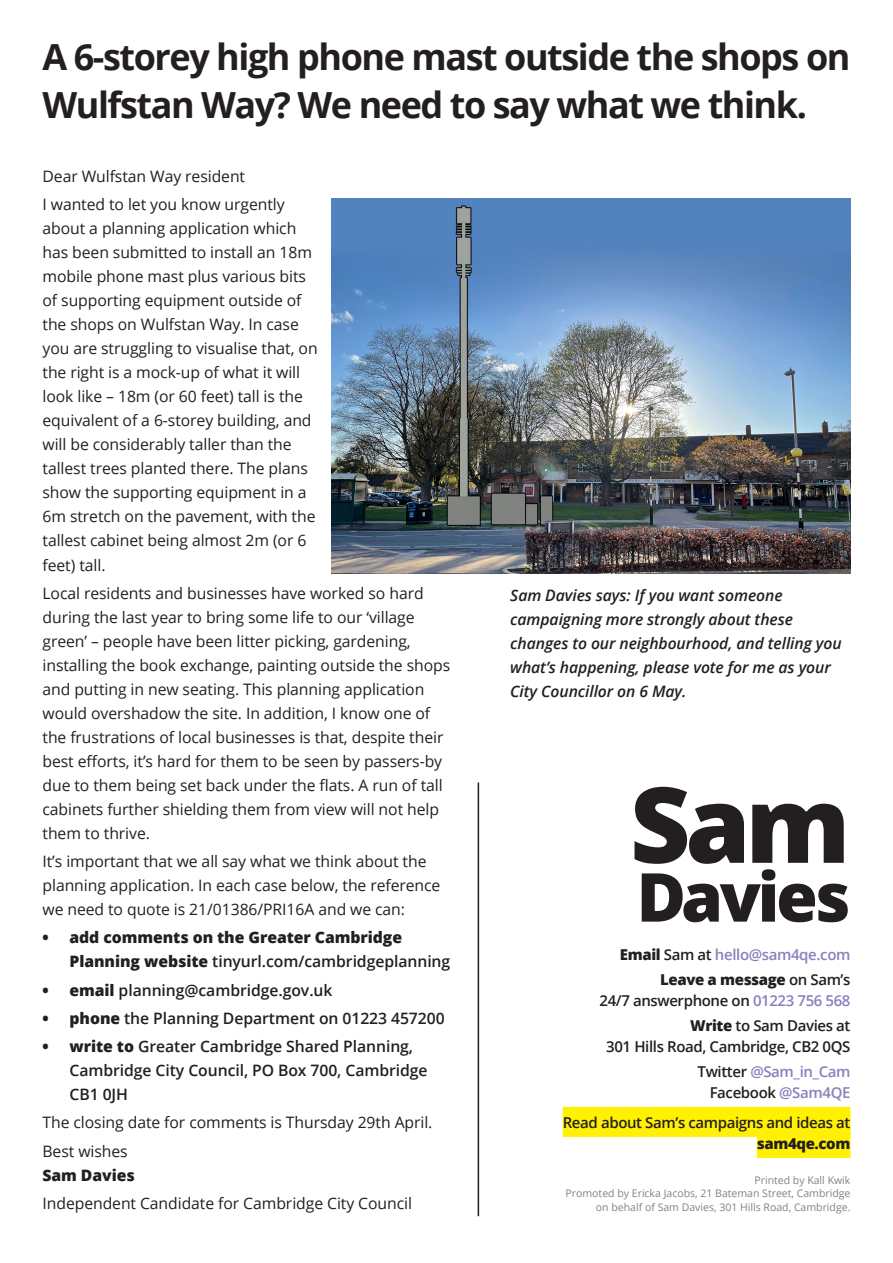
<style>
.page{position:relative;width:893px;height:1263px;background:#fff}
.page>*{position:absolute;margin:0;border:0;box-sizing:border-box;transform-origin:0 0}
.t1{font:800 105px "Open Sans";color:#231f20}
.t2{font:800 67.5px "Open Sans";letter-spacing:-.05em;color:#231f20}
.t3{font:700 36px/48px "Open Sans";letter-spacing:-.04em;color:#231f20}
.t4{font:15.75px/24px "Open Sans";letter-spacing:-.005em;color:#231f20}
.t5{font:italic 600 15.75px/24px "Open Sans";letter-spacing:-.005em;color:#231f20}
.t6{font:600 15.75px/24px "Open Sans";letter-spacing:-.005em;color:#231f20}
.t7{font:800 15.75px/24px "Open Sans";letter-spacing:-.005em;color:#231f20}
.t8{font:600 15px/25.2px "Open Sans";letter-spacing:-.025em;color:#231f20;text-align:right}
.t9{font:800 15px/25.2px "Open Sans";letter-spacing:-.025em;color:#231f20;text-align:right}
.t10{font:10.5px/13.5px "Open Sans";color:#808285;text-align:right}
.s1{font-weight:600}
.s2{font-weight:800}
.s3{font-weight:600;color:#8781bd}
.s4{color:#8781bd}
</style>
<div class="page">
<div style="left:563px;top:1107px;width:287px;height:30px;background:#fff101"></div>
<div style="left:757px;top:1128px;width:93px;height:30px;background:#fff101"></div>
<img style="left:332px;top:199px;width:518px;height:374px">
<hr style="left:478px;top:782px;width:1px;height:434px;background:#231f20">
<h3 class="t3" style="left:43px;top:32px;width:809px">A 6-storey high phone mast outside the shops on<br>Wulfstan Way? We need to say what we think.</h3>
<p class="t4" style="left:43px;top:162px;width:244px;line-height:28.2px">Dear Wulfstan Way resident<br>I wanted to let you know urgently</p>
<p class="t4" style="left:43px;top:216px;width:277px">about a planning application which has been submitted to install an 18m mobile phone mast plus various bits of supporting equipment outside of the shops on Wulfstan Way. In case you are struggling to visualise that, on the right is a mock-up of what it will look like – 18m (or 60 feet) tall is the equivalent of a 6-storey building, and will be considerably taller than the tallest trees planted there. The plans show the supporting equipment in a 6m stretch on the pavement, with the tallest cabinet being almost 2m (or 6 feet) tall.</p>
<p class="t4" style="left:43px;top:581px;width:409px">Local residents and businesses have worked so hard during the last year to bring some life to our ‘village green’ – people have been litter picking, gardening, installing the book exchange, painting outside the shops and putting in new seating. This planning application would overshadow the site. In addition, I know one of the frustrations of local businesses is that, despite their best efforts, it’s hard for them to be seen by passers-by due to them being set back under the flats. A run of tall cabinets further shielding them from view will not help them to thrive.</p>
<p class="t4" style="left:43px;top:849px;width:399px">It’s important that we all say what we think about the planning application. In each case below, the reference we need to quote is 21/01386/PRI16A and we can:</p>
<p class="t7" style="left:70px;top:925px;width:382px;text-indent:-27px">• add comments on the Greater Cambridge<br>Planning website <span class="s1">tinyurl.com/cambridgeplanning</span></p>
<p class="t6" style="left:43px;top:977px;width:291px"><span class="s2">• email</span> planning@cambridge.gov.uk</p>
<p class="t6" style="left:43px;top:1006px;width:404px"><span class="s2">• phone</span> the Planning Department on 01223 457200</p>
<p class="t6" style="left:70px;top:1034px;width:360px;text-indent:-27px"><span class="s2">• write to</span> Greater Cambridge Shared Planning,<br>Cambridge City Council, PO Box 700, Cambridge<br>CB1 0JH</p>
<p class="t4" style="left:43px;top:1108px;width:391px;line-height:28.2px">The closing date for comments is Thursday 29th April.<br>Best wishes</p>
<p class="t7" style="left:43px;top:1162px;width:94px">Sam Davies</p>
<p class="t4" style="left:43px;top:1191px;width:371px">Independent Candidate for Cambridge City Council</p>
<p class="t5" style="left:510px;top:583px;width:333px">Sam Davies says: If you want someone campaigning more strongly about these changes to our neighbourhood, and telling you what’s happening, please vote for me as your City Councillor on 6 May.</p>
<h1 class="t1" style="left:630px;top:745px;width:222px">Sam</h1>
<h2 class="t2" style="left:636px;top:846px;width:215px">Davies</h2>
<p class="t9" style="left:620px;top:941px;width:232px">Email <span class="s1">Sam at</span> <span class="s3">hello@sam4qe.com<br></span>Leave a message <span class="s1">on Sam’s</span></p>
<p class="t8" style="left:599px;top:987px;width:253px">24/7 answerphone on <span class="s4">01223 756 568<br></span><span class="s2">Write</span> to Sam Davies at</p>
<p class="t8" style="left:606px;top:1034px;width:246px">301 Hills Road, Cambridge, CB2 0QS<br>Twitter <span class="s4">@Sam_in_Cam</span></p>
<p class="t8" style="left:563px;top:1078px;width:289px;line-height:29.5px">Facebook <span class="s4">@Sam4QE<br></span>Read about Sam’s campaigns and ideas at</p>
<p class="t9" style="left:757px;top:1130px;width:95px">sam4qe.com</p>
<p class="t10" style="left:566px;top:1173px;width:286px">Printed by Kall Kwik<br>Promoted by Ericka Jacobs, 21 Bateman Street, Cambridge on behalf of Sam Davies, 301 Hills Road, Cambridge.</p>
</div>
